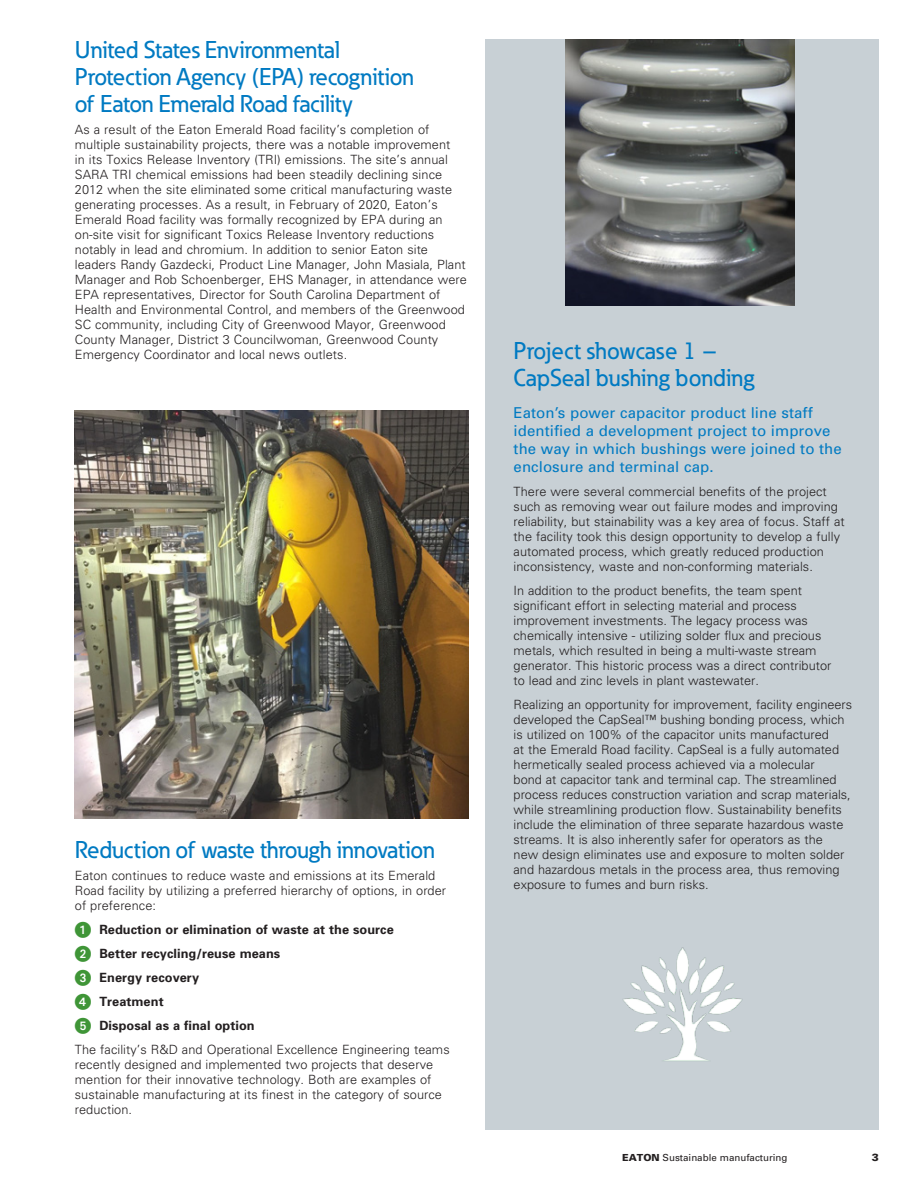
<style>
.page{position:relative;width:918px;height:1188px;background:#fff}
.page>*{position:absolute;margin:0;border:0;box-sizing:border-box;transform-origin:0 0}
._01_Subheadline___AD{font:500 24px/27px "Eaton";letter-spacing:-.01em;color:#007ac2}
._01_Overview__11_pt{font:15px/18px "Univers";letter-spacing:.005em;color:#007ac2}
._01_Overview__11_pt-2{font:300 12.75px/15px "Univers";letter-spacing:.005em;color:#231f20}
._01_Overview__11_pt-3{font:700 12.75px "Univers";letter-spacing:.005em;color:#231f20}
.t1{font:900 10.5px "Univers";color:#231f20}
.t2{font:9.75px "Univers";color:#231f20}
.s1{font-family:"European Pi One";font-weight:400;font-size:16.5px;color:#3f9537}
.s2{font-weight:900}
</style>
<div class="page">
<div style="left:486px;top:40px;width:393px;height:1090px;background:#c8d0d5"></div>
<img style="left:75px;top:411px;width:393px;height:408px">
<img style="left:566px;top:40px;width:228px;height:266px">
<img style="left:623px;top:947px;width:120px;height:114px">
<p class="_01_Subheadline___AD" style="left:75px;top:36px;width:341px">United States Environmental<br>Protection Agency (EPA) recognition of Eaton Emerald Road facility</p>
<p class="_01_Overview__11_pt-2" style="left:75px;top:122px;width:394px">As a result of the Eaton Emerald Road facility’s completion of multiple sustainability projects, there was a notable improvement<br>in its Toxics Release Inventory (TRI) emissions. The site’s annual SARA TRI chemical emissions had been steadily declining since 2012 when the site eliminated some critical manufacturing waste generating processes. As a result, in February of 2020, Eaton’s Emerald Road facility was formally recognized by EPA during an on-site visit for significant Toxics Release Inventory reductions notably in lead and chromium. In addition to senior Eaton site leaders Randy Gazdecki, Product Line Manager, John Masiala, Plant Manager and Rob Schoenberger, EHS Manager, in attendance were EPA representatives, Director for South Carolina Department of Health and Environmental Control, and members of the Greenwood SC community, including City of Greenwood Mayor, Greenwood County Manager, District 3 Councilwoman, Greenwood County Emergency Coordinator and local news outlets.</p>
<p class="_01_Subheadline___AD" style="left:75px;top:836px;width:361px">Reduction of waste through innovation</p>
<p class="_01_Overview__11_pt-2" style="left:75px;top:868px;width:373px">Eaton continues to reduce waste and emissions at its Emerald<br>Road facility by utilizing a preferred hierarchy of options, in order of preference:</p>
<p class="_01_Overview__11_pt-3" style="left:75px;top:922px;width:321px"><span class="s1">1</span> Reduction or elimination of waste at the source</p>
<p class="_01_Overview__11_pt-3" style="left:75px;top:946px;width:207px"><span class="s1">2</span> Better recycling/reuse means</p>
<p class="_01_Overview__11_pt-3" style="left:75px;top:970px;width:126px"><span class="s1">3</span> Energy recovery</p>
<p class="_01_Overview__11_pt-3" style="left:75px;top:994px;width:90px"><span class="s1">4</span> Treatment</p>
<p class="_01_Overview__11_pt-3" style="left:75px;top:1018px;width:181px"><span class="s1">5</span> Disposal as a final option</p>
<p class="_01_Overview__11_pt-2" style="left:75px;top:1042px;width:376px">The facility’s R&amp;D and Operational Excellence Engineering teams recently designed and implemented two projects that deserve mention for their innovative technology. Both are examples of sustainable manufacturing at its finest in the category of source reduction.</p>
<p class="_01_Subheadline___AD" style="left:514px;top:337px;width:242px">Project showcase 1 –<br>CapSeal bushing bonding</p>
<p class="_01_Overview__11_pt" style="left:514px;top:404px;width:330px">Eaton’s power capacitor product line staff identified a development project to improve the way in which bushings were joined to the enclosure and terminal cap.</p>
<p class="_01_Overview__11_pt-2" style="left:514px;top:484px;width:333px">There were several commercial benefits of the project such as removing wear out failure modes and improving reliability, but stainability was a key area of focus. Staff at the facility took this design opportunity to develop a fully automated process, which greatly reduced production inconsistency, waste and non-conforming materials.</p>
<p class="_01_Overview__11_pt-2" style="left:514px;top:583px;width:319px">In addition to the product benefits, the team spent significant effort in selecting material and process improvement investments. The legacy process was chemically intensive - utilizing solder flux and precious metals, which resulted in being a multi-waste stream generator. This historic process was a direct contributor to lead and zinc levels in plant wastewater.</p>
<p class="_01_Overview__11_pt-2" style="left:514px;top:697px;width:340px">Realizing an opportunity for improvement, facility engineers developed the CapSeal™ bushing bonding process, which is utilized on 100% of the capacitor units manufactured<br>at the Emerald Road facility. CapSeal is a fully automated hermetically sealed process achieved via a molecular<br>bond at capacitor tank and terminal cap. The streamlined process reduces construction variation and scrap materials, while streamlining production flow. Sustainability benefits include the elimination of three separate hazardous waste streams. It is also inherently safer for operators as the<br>new design eliminates use and exposure to molten solder and hazardous metals in the process area, thus removing exposure to fumes and burn risks.</p>
<p class="t2" style="left:622px;top:1152px;width:167px"><span class="s2">EATON</span> Sustainable manufacturing</p>
<p class="t1" style="left:872px;top:1151px;width:9px">3</p>
</div>
